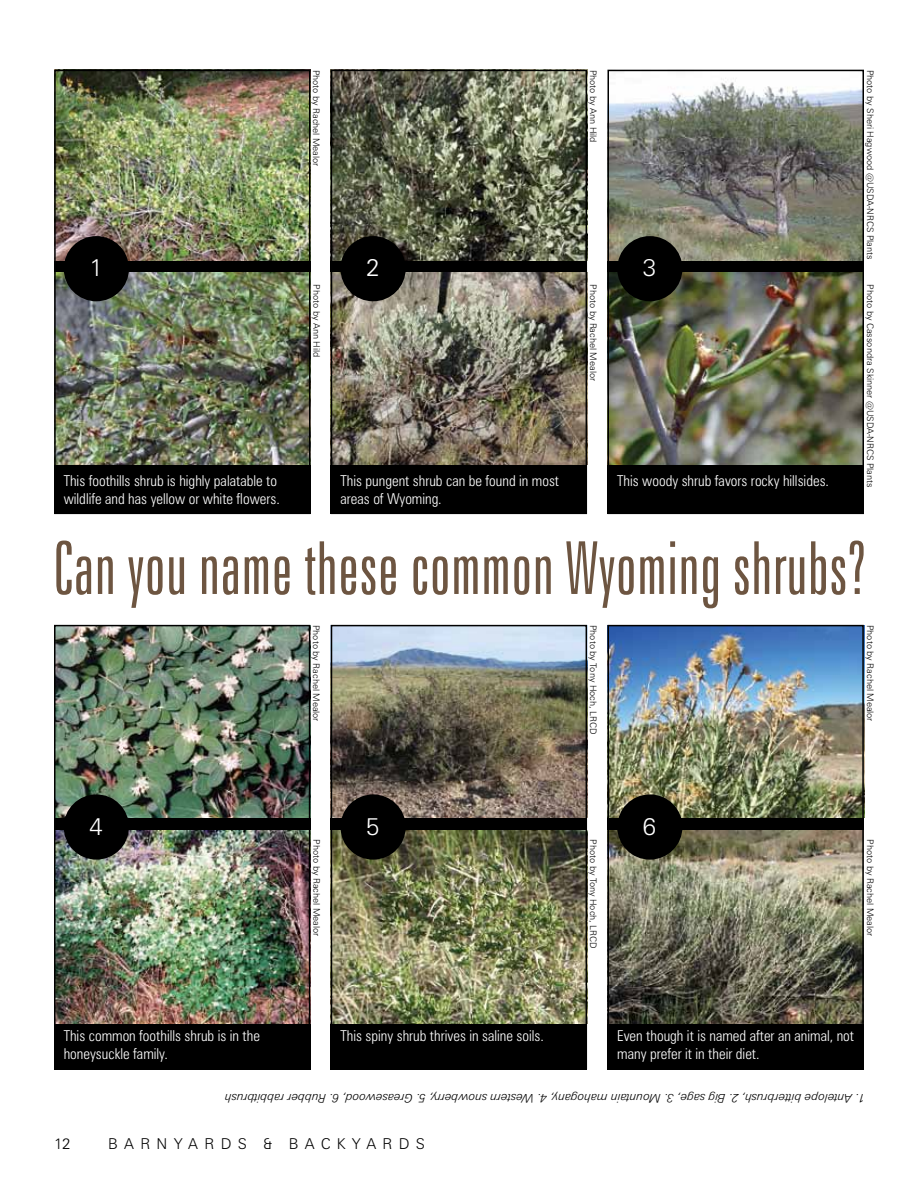
<style>
.page{position:relative;width:918px;height:1188px;background:#fff}
.page>*{position:absolute;margin:0;border:0;box-sizing:border-box;transform-origin:0 0}
.t1{font:300 extra-condensed 73.05px "Zurich BT";color:#6d5541}
.t2{font:300 24px "Zurich BT";color:#fff}
.t3{font:300 condensed 15px/18px "Zurich BT";color:#fff}
.t4{font:300 15px "Zurich BT";letter-spacing:.42em;color:#000}
.t5{font:italic 300 12px "Zurich BT";letter-spacing:-.01em;color:#000}
.t6{font:300 9px "Zurich BT";color:#000}
</style>
<div class="page">
<div style="left:54px;top:239px;width:256px;height:50px;background:#000"></div>
<div style="left:54px;top:794px;width:256px;height:50px;background:#000"></div>
<div style="left:331px;top:794px;width:256px;height:50px;background:#000"></div>
<div style="left:608px;top:794px;width:256px;height:50px;background:#000"></div>
<div style="left:54px;top:464px;width:256px;height:50px;background:#000"></div>
<div style="left:54px;top:1020px;width:256px;height:50px;background:#000"></div>
<div style="left:331px;top:1020px;width:256px;height:50px;background:#000"></div>
<div style="left:608px;top:1020px;width:256px;height:50px;background:#000"></div>
<div style="left:331px;top:239px;width:256px;height:50px;background:#000"></div>
<div style="left:331px;top:464px;width:256px;height:50px;background:#000"></div>
<div style="left:608px;top:239px;width:256px;height:50px;background:#000"></div>
<div style="left:608px;top:464px;width:256px;height:50px;background:#000"></div>
<img style="left:57px;top:73px;width:250px;height:188px">
<img style="left:57px;top:273px;width:250px;height:191px">
<img style="left:334px;top:273px;width:250px;height:191px">
<img style="left:334px;top:73px;width:250px;height:188px">
<img style="left:611px;top:78px;width:250px;height:183px">
<img style="left:611px;top:273px;width:250px;height:191px">
<img style="left:57px;top:830px;width:250px;height:193px">
<img style="left:57px;top:628px;width:250px;height:190px">
<img style="left:334px;top:830px;width:250px;height:193px">
<img style="left:334px;top:628px;width:250px;height:190px">
<img style="left:611px;top:830px;width:250px;height:193px">
<img style="left:611px;top:625px;width:254px;height:193px">
<div style="left:54px;top:70px;width:256px;height:444px;border:2px solid #000"></div>
<div style="left:54px;top:625px;width:256px;height:444px;border:2px solid #000"></div>
<div style="left:331px;top:625px;width:256px;height:444px;border:2px solid #000"></div>
<div style="left:608px;top:625px;width:256px;height:444px;border:2px solid #000"></div>
<div style="left:331px;top:70px;width:256px;height:444px;border:2px solid #000"></div>
<div style="left:608px;top:70px;width:256px;height:444px;border:2px solid #000"></div>
<div style="left:64px;top:236px;width:65px;height:65px;background:#000;border-radius:50%"></div>
<div style="left:64px;top:794px;width:65px;height:66px;background:#000;border-radius:50%"></div>
<div style="left:341px;top:236px;width:65px;height:65px;background:#000;border-radius:50%"></div>
<div style="left:341px;top:794px;width:65px;height:66px;background:#000;border-radius:50%"></div>
<div style="left:617px;top:236px;width:65px;height:65px;background:#000;border-radius:50%"></div>
<div style="left:617px;top:794px;width:65px;height:66px;background:#000;border-radius:50%"></div>
<h2 class="t2" style="left:89px;top:253px;width:15px">1</h2>
<p class="t6" style="left:322px;top:70px;width:98px;rotate:90deg">Photo by Rachel Mealor</p>
<p class="t6" style="left:322px;top:284px;width:74px;rotate:90deg">Photo by Ann Hild</p>
<h2 class="t2" style="left:366px;top:253px;width:15px">2</h2>
<p class="t6" style="left:599px;top:70px;width:74px;rotate:90deg">Photo by Ann Hild</p>
<p class="t6" style="left:599px;top:284px;width:98px;rotate:90deg">Photo by Rachel Mealor</p>
<h2 class="t2" style="left:643px;top:253px;width:15px">3</h2>
<p class="t3" style="left:64px;top:471px;width:218px">This foothills shrub is highly palatable to wildlife and has yellow or white flowers.</p>
<p class="t3" style="left:340px;top:471px;width:220px">This pungent shrub can be found in most areas of Wyoming.</p>
<p class="t3" style="left:617px;top:471px;width:213px">This woody shrub favors rocky hillsides.</p>
<p class="t6" style="left:876px;top:70px;width:191px;rotate:90deg">Photo by Sheri Hagwood @USDA-NRCS Plants</p>
<p class="t6" style="left:876px;top:284px;width:205px;rotate:90deg">Photo by Cassondra Skinner @USDA-NRCS Plants</p>
<h1 class="t1" style="left:52px;top:528px;width:817px">Can you name these common Wyoming shrubs?</h1>
<p class="t6" style="left:322px;top:625px;width:98px;rotate:90deg">Photo by Rachel Mealor</p>
<p class="t6" style="left:599px;top:625px;width:111px;rotate:90deg">Photo by Tony Hoch, LRCD</p>
<p class="t6" style="left:876px;top:625px;width:98px;rotate:90deg">Photo by Rachel Mealor</p>
<h2 class="t2" style="left:89px;top:812px;width:15px">4</h2>
<p class="t6" style="left:322px;top:839px;width:98px;rotate:90deg">Photo by Rachel Mealor</p>
<h2 class="t2" style="left:366px;top:812px;width:15px">5</h2>
<p class="t6" style="left:599px;top:839px;width:111px;rotate:90deg">Photo by Tony Hoch, LRCD</p>
<h2 class="t2" style="left:643px;top:812px;width:15px">6</h2>
<p class="t6" style="left:876px;top:839px;width:98px;rotate:90deg">Photo by Rachel Mealor</p>
<p class="t3" style="left:64px;top:1027px;width:198px">This common foothills shrub is in the honeysuckle family.</p>
<p class="t3" style="left:340px;top:1027px;width:205px">This spiny shrub thrives in saline soils.</p>
<p class="t3" style="left:617px;top:1027px;width:238px">Even though it is named after an animal, not many prefer it in their diet.</p>
<p class="t5" style="left:865px;top:1105px;width:642px;rotate:-180deg">1. Antelope bitterbrush, 2. Big sage, 3. Mountain mahogany, 4. Western snowberry, 5. Greasewood, 6. Rubber rabbitbrush</p>
<p class="t4" style="left:54px;top:1135px;width:18px">12</p>
<p class="t4" style="left:108px;top:1135px;width:317px">BAR NYAR DS &amp; BACKYAR DS</p>
</div>
